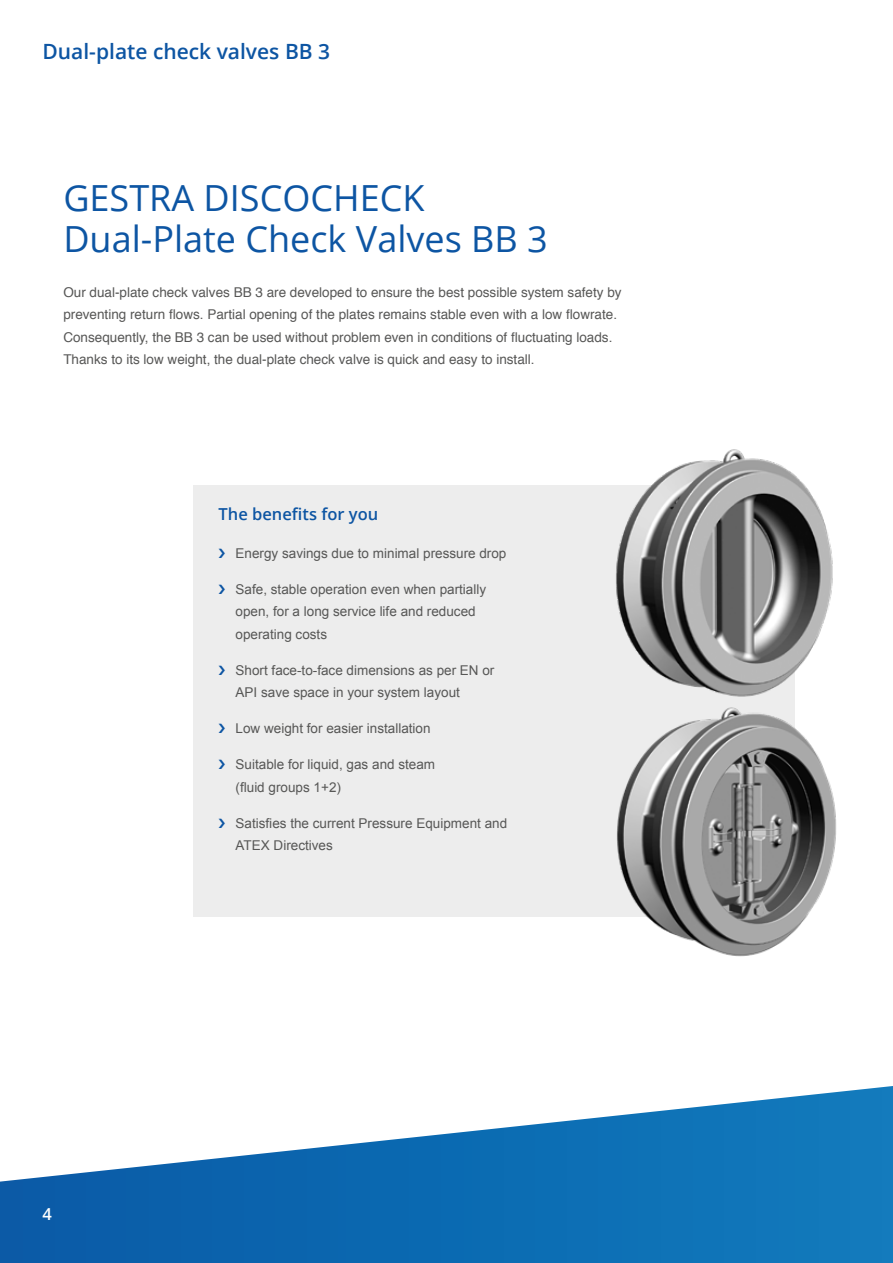
<style>
.page{position:relative;width:893px;height:1263px;background:#fff}
.page>*{position:absolute;margin:0;border:0;box-sizing:border-box;transform-origin:0 0}
.t1{font:36px/40.5px "Open Sans";color:#0d55a3}
.t2{font:600 21px "Open Sans";color:#0d55a3}
.t3{font:600 16.5px "Open Sans";color:#0d55a3}
.t4{font:600 16.5px "Open Sans";color:#fff}
.t5{font:13.5px/22.5px "Arial";color:#575756}
.t6{font:13.5px/22.5px "Helvetica";color:#575756}
</style>
<div class="page">
<svg style="left:0;top:1086px;width:893px;height:177px"></svg>
<div style="left:193px;top:486px;width:602px;height:431px;background:#ededed"></div>
<img style="left:617px;top:712px;width:220px;height:245px">
<img style="left:597px;top:449px;width:236px;height:263px">
<h2 class="t2" style="left:43px;top:37px;width:289px">Dual-plate check valves BB 3</h2>
<h1 class="t1" style="left:63px;top:177px;width:486px">GESTRA DISCOCHECK<br>Dual-Plate Check Valves BB 3</h1>
<p class="t6" style="left:63px;top:281px;width:560px">Our dual-plate check valves BB 3 are developed to ensure the best possible system safety by preventing return flows. Partial opening of the plates remains stable even with a low flowrate.<br>Consequently, the BB 3 can be used without problem even in conditions of fluctuating loads.<br>Thanks to its low weight, the dual-plate check valve is quick and easy to install.</p>
<p class="t3" style="left:219px;top:503px;width:161px">The benefits for you</p>
<p class="t4" style="left:43px;top:1203px;width:11px">4</p>
<p class="t5" style="left:236px;top:542px;width:272px">Energy savings due to minimal pressure drop</p>
<p class="t5" style="left:236px;top:578px;width:252px">Safe, stable operation even when partially open, for a long service life and reduced operating costs</p>
<p class="t5" style="left:236px;top:659px;width:260px">Short face-to-face dimensions as per EN or<br>API save space in your system layout</p>
<p class="t5" style="left:236px;top:717px;width:197px">Low weight for easier installation</p>
<p class="t5" style="left:236px;top:753px;width:201px">Suitable for liquid, gas and steam (fluid groups 1+2)</p>
<p class="t5" style="left:236px;top:812px;width:273px">Satisfies the current Pressure Equipment and<br>ATEX Directives</p>
</div>
